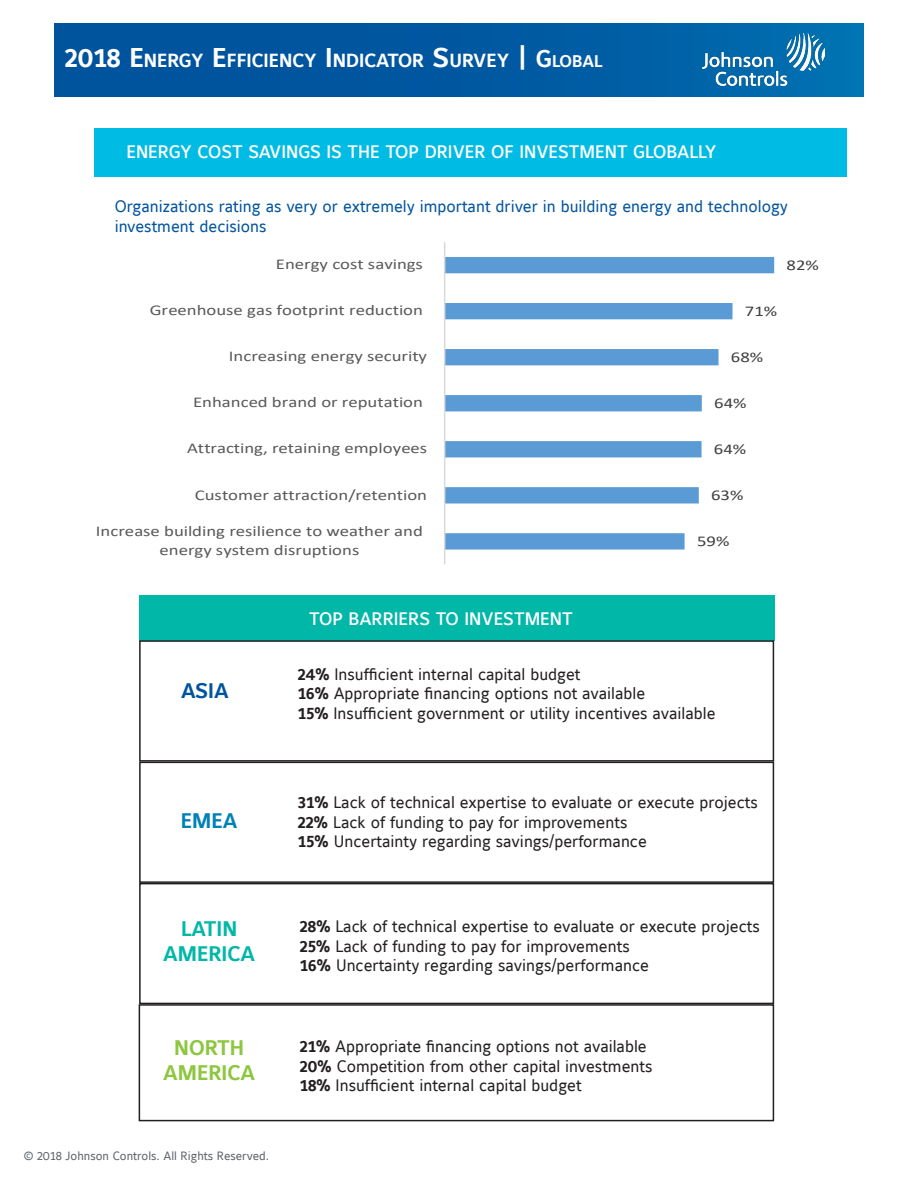
<style>
.page{position:relative;width:918px;height:1188px;background:#fff}
.page>*{position:absolute;margin:0;border:0;box-sizing:border-box;transform-origin:0 0}
.t1{font:21px/25.2px "Maurea Bold Lf";color:#00b7a8;text-align:center}
.t2{font:21px/25.2px "Maurea Bold Lf";color:#8dc63f;text-align:center}
.t3{font:21px "Maurea Bold Lf";color:#00549e}
.t4{font:21px "Maurea Bold Lf";color:#0081b6}
.t5{font:18.9px "Maurea Bold Lf";color:#fff}
.t6{font:18px "Maurea Medium Lf";color:#fff}
.t7{font:16.5px "Maurea Regular Lf";color:#231f20}
.bullets{font:16.5px/19.8px "Maurea Regular Lf";color:#00549e}
.t8{font:15px/18.3px "Calibri";color:#595959;text-align:center;scale:1.25 1}
.t9{font:15px "Calibri";color:#404040;scale:1.25 1}
.t10{font:12px "Maurea Regular Lf";color:#5f6369}
.s1{font-size:27px}
.s2{font-size:24px}
.s3{font-size:16.8px}
.s4{font-family:"Maurea Bold Lf"}
</style>
<div class="page">
<div style="left:54px;top:24px;width:810px;height:73px;background:linear-gradient(to right,#004d99,#006aad)"></div>
<img style="left:702px;top:33px;width:123px;height:53px">
<div style="left:139px;top:595px;width:635px;height:46px;background:#00b7a8"></div>
<div style="left:139px;top:640px;width:635px;height:122px;border:2px solid #231f20"></div>
<div style="left:139px;top:762px;width:635px;height:121px;border:2px solid #231f20"></div>
<div style="left:139px;top:883px;width:635px;height:121px;border:2px solid #231f20"></div>
<div style="left:139px;top:1004px;width:635px;height:117px;border:2px solid #231f20"></div>
<svg style="left:445px;top:257px;width:329px;height:293px"></svg>
<hr style="left:444px;top:242px;width:1px;height:322px;background:#d9d9d9">
<div style="left:94px;top:128px;width:753px;height:48px;background:#00bce4"></div>
<p class="t5" style="left:65px;top:50px;width:539px"><span class="s1">2018 E</span>NERGY <span class="s1">E</span>FFICIENCY <span class="s1">I</span> NDICATOR <span class="s1">S</span>URVEY <span class="s1">|</span> <span class="s2">G</span><span class="s3">LOBAL</span></p>
<p class="t6" style="left:126px;top:142px;width:592px">ENERGY COST SAVINGS IS THE TOP DRIVER OF INVESTMENT GLOBALLY</p>
<p class="bullets" style="left:115px;top:197px;width:675px">Organizations rating as very or extremely important driver in building energy and technology investment decisions</p>
<p class="t8" style="left:276px;top:255px;width:119px">Energy cost savings</p>
<p class="t9" style="left:787px;top:255px;width:27px">82%</p>
<p class="t8" style="left:150px;top:301px;width:220px">Greenhouse gas footprint reduction</p>
<p class="t9" style="left:745px;top:301px;width:27px">71%</p>
<p class="t8" style="left:229px;top:347px;width:160px">Increasing energy security</p>
<p class="t9" style="left:731px;top:347px;width:27px">68%</p>
<p class="t8" style="left:193px;top:393px;width:185px">Enhanced brand or reputation</p>
<p class="t9" style="left:714px;top:393px;width:27px">64%</p>
<p class="t8" style="left:187px;top:439px;width:193px">Attracting, retaining employees</p>
<p class="t9" style="left:714px;top:439px;width:27px">64%</p>
<p class="t8" style="left:195px;top:485px;width:187px">Customer attraction/retention</p>
<p class="t9" style="left:711px;top:485px;width:27px">63%</p>
<p class="t8" style="left:96px;top:522px;width:263px">Increase building resilience to weather and energy system disruptions</p>
<p class="t9" style="left:697px;top:531px;width:27px">59%</p>
<p class="t3" style="left:181px;top:679px;width:49px">ASIA</p>
<p class="t6" style="left:309px;top:608px;width:265px">TOP BARRIERS TO INVESTMENT</p>
<p class="t7" style="left:298px;top:665px;width:284px"><span class="s4">24%</span> Insufficient internal capital budget</p>
<p class="t7" style="left:298px;top:684px;width:349px"><span class="s4">16%</span> Appropriate financing options not available</p>
<p class="t7" style="left:298px;top:704px;width:419px"><span class="s4">15%</span> Insufficient government or utility incentives available</p>
<p class="t4" style="left:181px;top:809px;width:58px">EMEA</p>
<p class="t1" style="left:163px;top:917px;width:93px">LATIN<br>AMERICA</p>
<p class="t2" style="left:163px;top:1036px;width:93px">NORTH<br>AMERICA</p>
<p class="t10" style="left:24px;top:1149px;width:247px">© 2018 Johnson Controls. All Rights Reserved.</p>
<p class="t7" style="left:298px;top:793px;width:461px"><span class="s4">31%</span> Lack of technical expertise to evaluate or execute projects</p>
<p class="t7" style="left:298px;top:813px;width:331px"><span class="s4">22%</span> Lack of funding to pay for improvements</p>
<p class="t7" style="left:298px;top:832px;width:350px"><span class="s4">15%</span> Uncertainty regarding savings/performance</p>
<p class="t7" style="left:300px;top:917px;width:461px"><span class="s4">28%</span> Lack of technical expertise to evaluate or execute projects</p>
<p class="t7" style="left:300px;top:937px;width:331px"><span class="s4">25%</span> Lack of funding to pay for improvements</p>
<p class="t7" style="left:300px;top:956px;width:351px"><span class="s4">16%</span> Uncertainty regarding savings/performance</p>
<p class="t7" style="left:300px;top:1037px;width:348px"><span class="s4">21%</span> Appropriate financing options not available</p>
<p class="t7" style="left:300px;top:1057px;width:354px"><span class="s4">20%</span> Competition from other capital investments</p>
<p class="t7" style="left:300px;top:1076px;width:283px"><span class="s4">18%</span> Insufficient internal capital budget</p>
</div>
